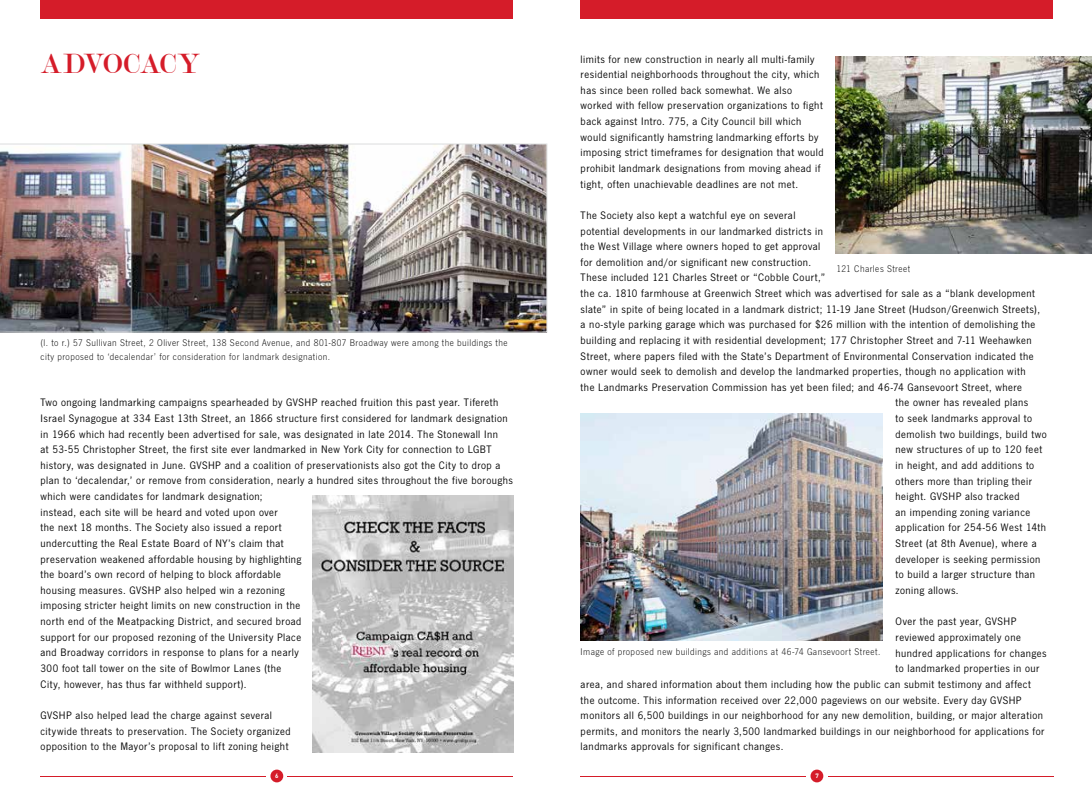
<style>
.page{position:relative;width:1092px;height:787px;background:#fff}
.page>*{position:absolute;margin:0;border:0;box-sizing:border-box;transform-origin:0 0}
.t1{font:30px "Modern";color:#d51c29}
.t2{font:11.25px/15.6px "News Gothic FS";letter-spacing:.045em;color:#000}
.t3{font:300 10px/13.8px "News Gothic FS";letter-spacing:.045em;color:#000}
.t4{font:700 6.25px "DINOT";color:#fff}
</style>
<div class="page">
<hr style="left:41px;top:776px;width:225px;height:1px;background:#d51c29">
<hr style="left:581px;top:776px;width:225px;height:1px;background:#d51c29">
<hr style="left:288px;top:776px;width:225px;height:1px;background:#d51c29">
<hr style="left:828px;top:776px;width:225px;height:1px;background:#d51c29">
<div style="left:270px;top:770px;width:13px;height:12px;background:#d51c29;border-radius:50%"></div>
<div style="left:810px;top:770px;width:13px;height:12px;background:#d51c29;border-radius:50%"></div>
<div style="left:41px;top:0;width:472px;height:19px;background:#d51c29"></div>
<div style="left:581px;top:0;width:472px;height:19px;background:#d51c29"></div>
<img style="left:0;top:144px;width:547px;height:189px">
<img style="left:836px;top:56px;width:256px;height:198px">
<img style="left:313px;top:496px;width:200px;height:257px">
<img style="left:581px;top:414px;width:301px;height:227px">
<h1 class="t1" style="left:41px;top:49px;width:160px">ADVOCACY</h1>
<p class="t3" style="left:41px;top:336px;width:468px">(l. to r.) 57 Sullivan Street, 2 Oliver Street, 138 Second Avenue, and 801-807 Broadway were among the buildings the city proposed to ‘decalendar’ for consideration for landmark designation.</p>
<p class="t2" style="left:41px;top:395px;width:474px">Two ongoing landmarking campaigns spearheaded by GVSHP reached fruition this past year. Tifereth Israel Synagogue at 334 East 13th Street, an 1866 structure first considered for landmark designation in 1966 which had recently been advertised for sale, was designated in late 2014. The Stonewall Inn<br>at 53-55 Christopher Street, the first site ever landmarked in New York City for connection to LGBT history, was designated in June. GVSHP and a coalition of preservationists also got the City to drop a plan to ‘decalendar,’ or remove from consideration, nearly a hundred sites throughout the five boroughs which were candidates for landmark designation;<br>instead, each site will be heard and voted upon over<br>the next 18 months. The Society also issued a report<br>undercutting the Real Estate Board of NY’s claim that<br>preservation weakened affordable housing by highlighting<br>the board’s own record of helping to block affordable<br>housing measures. GVSHP also helped win a rezoning<br>imposing stricter height limits on new construction in the<br>north end of the Meatpacking District, and secured broad<br>support for our proposed rezoning of the University Place<br>and Broadway corridors in response to plans for a nearly<br>300 foot tall tower on the site of Bowlmor Lanes (the<br>City, however, has thus far withheld support).</p>
<p class="t2" style="left:41px;top:707px;width:251px">GVSHP also helped lead the charge against several citywide threats to preservation. The Society organized opposition to the Mayor’s proposal to lift zoning height</p>
<p class="t2" style="left:581px;top:51px;width:244px">limits for new construction in nearly all multi-family residential neighborhoods throughout the city, which has since been rolled back somewhat. We also worked with fellow preservation organizations to fight back against Intro. 775, a City Council bill which would significantly hamstring landmarking efforts by imposing strict timeframes for designation that would prohibit landmark designations from moving ahead if tight, often unachievable deadlines are not met.</p>
<p class="t2" style="left:581px;top:207px;width:216px">The Society also kept a watchful eye on several</p>
<p class="t2" style="left:581px;top:223px;width:244px">potential developments in our landmarked districts in</p>
<p class="t2" style="left:581px;top:239px;width:241px">the West Village where owners hoped to get approval</p>
<p class="t2" style="left:581px;top:254px;width:232px">for demolition and/or significant new construction.</p>
<p class="t2" style="left:581px;top:270px;width:246px">These included 121 Charles Street or “Cobble Court,”</p>
<p class="t2" style="left:581px;top:285px;width:456px">the ca. 1810 farmhouse at Greenwich Street which was advertised for sale as a “blank development</p>
<p class="t2" style="left:581px;top:301px;width:461px">slate” in spite of being located in a landmark district; 11-19 Jane Street (Hudson/Greenwich Streets),</p>
<p class="t2" style="left:581px;top:317px;width:456px">a no-style parking garage which was purchased for $26 million with the intention of demolishing the</p>
<p class="t2" style="left:581px;top:332px;width:453px">building and replacing it with residential development; 177 Christopher Street and 7-11 Weehawken</p>
<p class="t2" style="left:581px;top:348px;width:454px">Street, where papers filed with the State’s Department of Environmental Conservation indicated the</p>
<p class="t2" style="left:581px;top:364px;width:446px">owner would seek to demolish and develop the landmarked properties, though no application with</p>
<p class="t2" style="left:581px;top:379px;width:443px">the Landmarks Preservation Commission has yet been filed; and 46-74 Gansevoort Street, where</p>
<p class="t2" style="left:895px;top:395px;width:134px">the owner has revealed plans</p>
<p class="t2" style="left:895px;top:410px;width:138px">to seek landmarks approval to</p>
<p class="t2" style="left:895px;top:426px;width:153px">demolish two buildings, build two</p>
<p class="t2" style="left:895px;top:442px;width:148px">new structures of up to 120 feet</p>
<p class="t2" style="left:895px;top:457px;width:140px">in height, and add additions to</p>
<p class="t2" style="left:895px;top:473px;width:138px">others more than tripling their</p>
<p class="t2" style="left:895px;top:489px;width:126px">height. GVSHP also tracked</p>
<p class="t2" style="left:895px;top:504px;width:136px">an impending zoning variance</p>
<p class="t2" style="left:895px;top:520px;width:152px">application for 254-56 West 14th</p>
<p class="t2" style="left:895px;top:535px;width:143px">Street (at 8th Avenue), where a</p>
<p class="t2" style="left:895px;top:551px;width:146px">developer is seeking permission</p>
<p class="t2" style="left:895px;top:567px;width:141px">to build a larger structure than</p>
<p class="t2" style="left:895px;top:582px;width:65px">zoning allows.</p>
<p class="t2" style="left:895px;top:614px;width:122px">Over the past year, GVSHP</p>
<p class="t2" style="left:895px;top:629px;width:127px">reviewed approximately one</p>
<p class="t2" style="left:895px;top:645px;width:153px">hundred applications for changes</p>
<p class="t2" style="left:895px;top:661px;width:145px">to landmarked properties in our</p>
<p class="t2" style="left:581px;top:676px;width:452px">area, and shared information about them including how the public can submit testimony and affect</p>
<p class="t2" style="left:581px;top:692px;width:442px">the outcome. This information received over 22,000 pageviews on our website. Every day GVSHP</p>
<p class="t2" style="left:581px;top:707px;width:464px">monitors all 6,500 buildings in our neighborhood for any new demolition, building, or major alteration</p>
<p class="t2" style="left:581px;top:723px;width:465px">permits, and monitors the nearly 3,500 landmarked buildings in our neighborhood for applications for</p>
<p class="t2" style="left:581px;top:739px;width:204px">landmarks approvals for significant changes.</p>
<p class="t3" style="left:836px;top:262px;width:75px">121 Charles Street</p>
<p class="t3" style="left:581px;top:645px;width:301px">Image of proposed new buildings and additions at 46-74 Gansevoort Street.</p>
<p class="t4" style="left:275px;top:772px;width:5px">6</p>
<p class="t4" style="left:815px;top:772px;width:5px">7</p>
</div>
